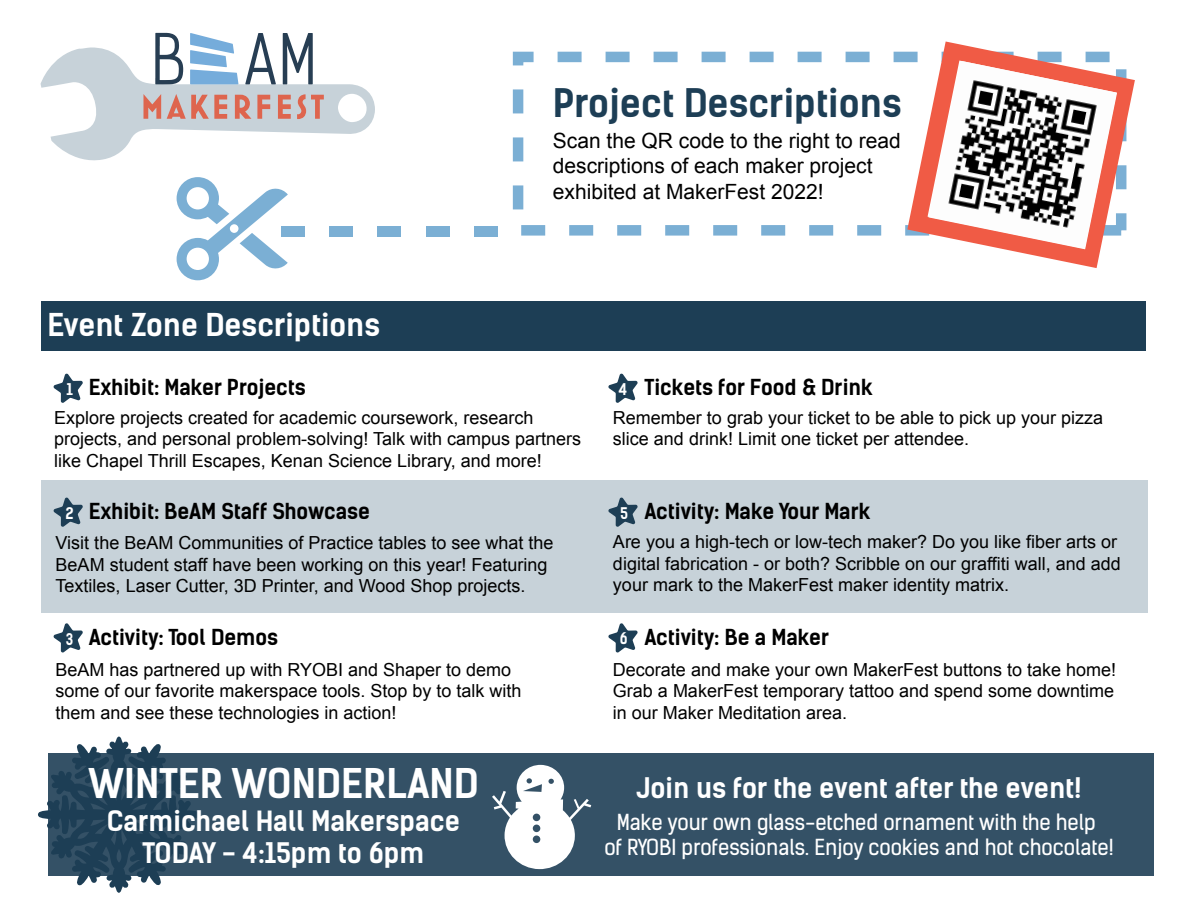
<style>
.page{position:relative;width:1188px;height:918px;background:#fff}
.page>*{position:absolute;margin:0;border:0;box-sizing:border-box;transform-origin:0 0}
.t1{font:700 39px "Kelson Sans";color:#fff}
.t2{font:700 37.5px "Kelson Sans";color:#1d3e55}
.t3{font:700 30px "Kelson Sans";color:#fff}
.t4{font:700 27px/32.4px "Kelson Sans";color:#fff;text-align:center}
.t5{font:700 21px "Kelson Sans";color:#000}
.t6{font:21px/25.2px "Kelson Sans";color:#fff;text-align:center}
.t7{font:21px/25.2px "Arial";color:#000}
.t8{font:18px/21.6px "Arial";color:#000}
.t9{font:700 15.3px "Kelson Sans";color:#fff}
.t10{font:700 15.3px "Kelson Sans";color:#fff;scale:.91 1}
</style>
<div class="page">
<div style="left:41px;top:480px;width:1106px;height:132px;background:#c7d2d9"></div>
<div style="left:42px;top:301px;width:1104px;height:50px;background:#1d3e55"></div>
<svg style="left:41px;top:33px;width:334px;height:128px"></svg>
<svg style="left:177px;top:177px;width:111px;height:103px"></svg>
<div style="left:513px;top:52px;width:613px;height:184px;border:10px dashed #7bafd4"></div>
<svg style="left:907px;top:42px;width:228px;height:226px"></svg>
<div style="left:281px;top:226px;width:24px;height:11px;background:#7bafd4"></div>
<div style="left:330px;top:226px;width:23px;height:11px;background:#7bafd4"></div>
<div style="left:378px;top:226px;width:23px;height:11px;background:#7bafd4"></div>
<div style="left:426px;top:226px;width:23px;height:11px;background:#7bafd4"></div>
<div style="left:474px;top:226px;width:23px;height:11px;background:#7bafd4"></div>
<svg style="left:53px;top:373px;width:30px;height:30px"></svg>
<svg style="left:608px;top:373px;width:30px;height:30px"></svg>
<svg style="left:53px;top:497px;width:30px;height:30px"></svg>
<svg style="left:608px;top:497px;width:30px;height:30px"></svg>
<svg style="left:53px;top:623px;width:30px;height:30px"></svg>
<svg style="left:608px;top:623px;width:30px;height:30px"></svg>
<img style="left:929px;top:61px;width:188px;height:188px">
<div style="left:48px;top:754px;width:1106px;height:122px;background:#345166"></div>
<svg style="left:38px;top:737px;width:162px;height:156px"></svg>
<svg style="left:492px;top:765px;width:99px;height:104px"></svg>
<h3 class="t3" style="left:48px;top:306px;width:334px">Event Zone Descriptions</h3>
<h2 class="t2" style="left:553px;top:80px;width:350px">Project Descriptions</h2>
<p class="t7" style="left:553px;top:128px;width:349px">Scan the QR code to the right to read descriptions of each maker project exhibited at MakerFest 2022!</p>
<p class="t5" style="left:89px;top:374px;width:219px">Exhibit: Maker Projects</p>
<p class="t8" style="left:54px;top:407px;width:528px">Explore projects created for academic coursework, research projects, and personal problem-solving! Talk with campus partners like Chapel Thrill Escapes, Kenan Science Library, and more!</p>
<p class="t9" style="left:66px;top:380px;width:8px">1</p>
<p class="t5" style="left:644px;top:374px;width:230px">Tickets for Food &amp; Drink</p>
<p class="t8" style="left:613px;top:407px;width:492px">Remember to grab your ticket to be able to pick up your pizza slice and drink! Limit one ticket per attendee.</p>
<p class="t9" style="left:619px;top:380px;width:10px">4</p>
<p class="t5" style="left:89px;top:498px;width:283px">Exhibit: BeAM Staff Showcase</p>
<p class="t8" style="left:56px;top:532px;width:499px">Visit the BeAM Communities of Practice tables to see what the<br>BeAM student staff have been working on this year! Featuring<br>Textiles, Laser Cutter, 3D Printer, and Wood Shop projects.</p>
<p class="t9" style="left:66px;top:504px;width:10px">2</p>
<p class="t5" style="left:644px;top:498px;width:227px">Activity: Make Your Mark</p>
<p class="t8" style="left:613px;top:531px;width:509px">Are you a high-tech or low-tech maker? Do you like fiber arts or digital fabrication - or both? Scribble on our graffiti wall, and add your mark to the MakerFest maker identity matrix.</p>
<p class="t10" style="left:620px;top:504px;width:10px">5</p>
<p class="t10" style="left:66px;top:629px;width:10px">3</p>
<p class="t5" style="left:644px;top:624px;width:186px">Activity: Be a Maker</p>
<p class="t8" style="left:613px;top:659px;width:505px;text-align:justify">Decorate and make your own MakerFest buttons to take home!<br>Grab a MakerFest temporary tattoo and spend some downtime in our Maker Meditation area.</p>
<p class="t5" style="left:89px;top:624px;width:191px">Activity: Tool Demos</p>
<p class="t8" style="left:55px;top:659px;width:468px">BeAM has partnered up with RYOBI and Shaper to demo some of our favorite makerspace tools. Stop by to talk with them and see these technologies in action!</p>
<p class="t10" style="left:620px;top:629px;width:10px">6</p>
<h1 class="t1" style="left:88px;top:760px;width:392px">WINTER WONDERLAND</h1>
<h3 class="t4" style="left:107px;top:805px;width:355px">Carmichael Hall Makerspace<br>TODAY - 4:15pm to 6pm</h3>
<h3 class="t4" style="left:637px;top:772px;width:446px">Join us for the event after the event!</h3>
<p class="t6" style="left:604px;top:809px;width:511px">Make your own glass-etched ornament with the help<br>of RYOBI professionals. Enjoy cookies and hot chocolate!</p>
</div>
